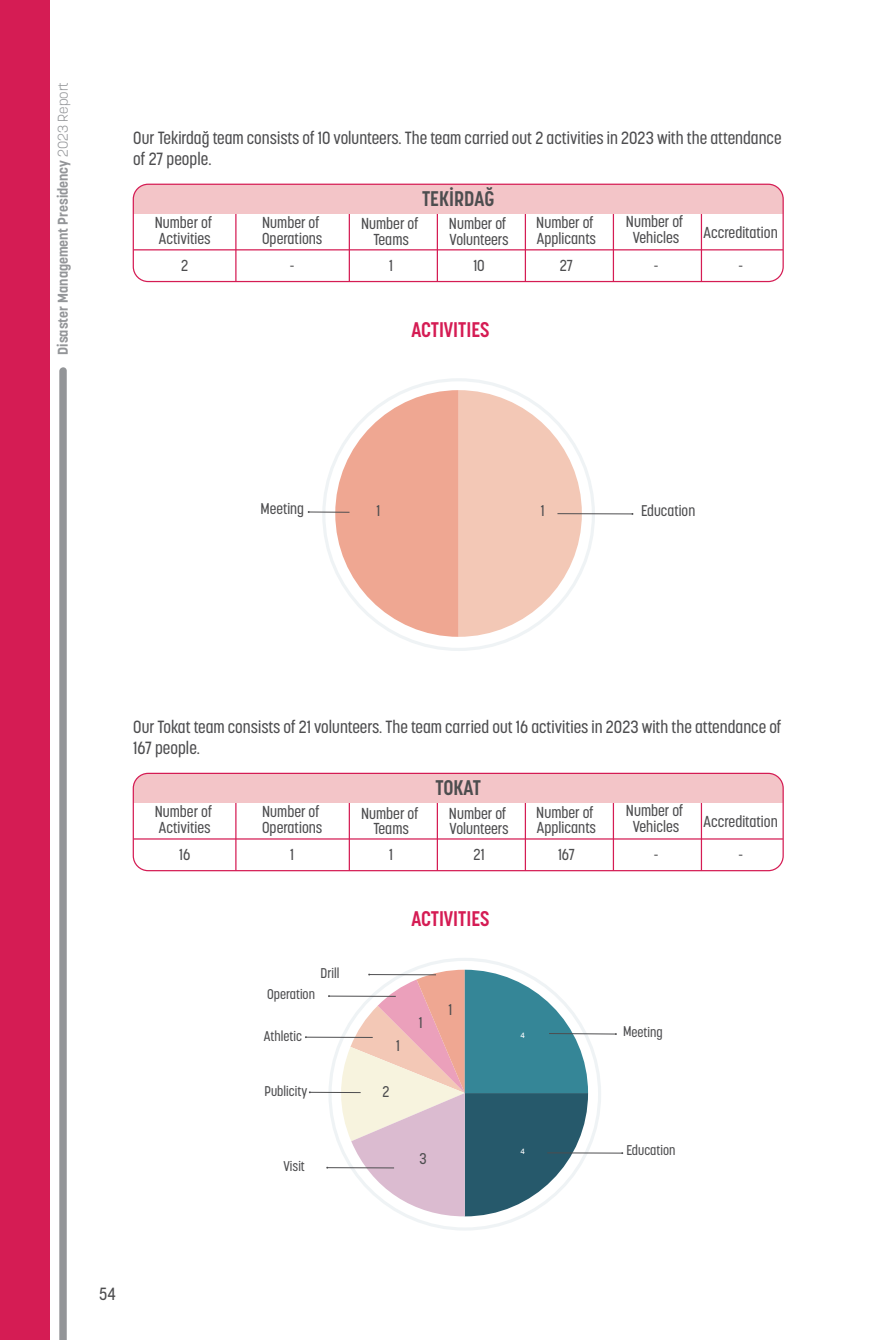
<style>
.page{position:relative;width:893px;height:1340px;background:#fff}
.page>*{position:absolute;margin:0;border:0;box-sizing:border-box;transform-origin:0 0}
.t1{font:700 21px "Korolev Condensed";color:#d51c54}
.t2{font:700 21px "Korolev Condensed";color:#4d4d4f}
.t3{font:500 17.5px/21px "Korolev Condensed";color:#4d4d4f}
.t4{font:500 15.75px/15.8px "Korolev Condensed";color:#4d4d4f}
.t5{font:500 15.4px "Korolev Condensed";color:#4d4d4f}
.t6{font:500 14px "Korolev Condensed";color:#4d4d4f}
.t7{font:700 14px "Korolev";color:#939598}
.t8{font:500 7.52px "Korolev";color:#fff}
.s1{font-weight:300}
</style>
<div class="page">
<div style="left:0;top:0;width:50px;height:1339px;background:#d51c54"></div>
<svg style="left:59px;top:367px;width:8px;height:972px;background:#9a9c9f"></svg>
<hr style="left:701px;top:211px;width:1px;height:70px;background:#d51c54">
<hr style="left:613px;top:211px;width:1px;height:70px;background:#d51c54">
<hr style="left:525px;top:211px;width:1px;height:70px;background:#d51c54">
<hr style="left:437px;top:211px;width:1px;height:70px;background:#d51c54">
<hr style="left:349px;top:211px;width:1px;height:70px;background:#d51c54">
<hr style="left:235px;top:211px;width:1px;height:70px;background:#d51c54">
<div style="left:133px;top:184px;width:650px;height:29px;background:#f3c5c8"></div>
<div style="left:133px;top:184px;width:651px;height:98px;border:1px solid #d51c54;border-radius:15px"></div>
<hr style="left:134px;top:249px;width:649px;height:1px;background:#d51c54">
<hr style="left:701px;top:800px;width:1px;height:70px;background:#d51c54">
<hr style="left:613px;top:800px;width:1px;height:70px;background:#d51c54">
<hr style="left:525px;top:800px;width:1px;height:70px;background:#d51c54">
<hr style="left:437px;top:800px;width:1px;height:70px;background:#d51c54">
<hr style="left:349px;top:800px;width:1px;height:70px;background:#d51c54">
<hr style="left:235px;top:800px;width:1px;height:70px;background:#d51c54">
<div style="left:133px;top:773px;width:650px;height:29px;background:#f3c5c8"></div>
<div style="left:133px;top:772px;width:651px;height:99px;border:1px solid #d51c54;border-radius:15px"></div>
<hr style="left:134px;top:838px;width:649px;height:1px;background:#d51c54">
<svg style="left:335px;top:390px;width:247px;height:247px"></svg>
<hr style="left:309px;top:511px;width:40px;height:1px;background:#4d4d4f">
<hr style="left:557px;top:513px;width:75px;height:1px;background:#4d4d4f">
<hr style="left:310px;top:1092px;width:51px;height:1px;background:#4d4d4f">
<hr style="left:549px;top:1033px;width:67px;height:1px;background:#4d4d4f">
<svg style="left:338px;top:969px;width:250px;height:247px"></svg>
<hr style="left:329px;top:995px;width:67px;height:1px;background:#4d4d4f">
<hr style="left:306px;top:1036px;width:67px;height:1px;background:#4d4d4f">
<hr style="left:327px;top:1167px;width:67px;height:1px;background:#4d4d4f">
<hr style="left:547px;top:1152px;width:75px;height:1px;background:#4d4d4f">
<p class="t7" style="left:54px;top:355px;width:274px;rotate:-90deg">Disaster Management Presidency <span class="s1">2023 Report</span></p>
<p class="t3" style="left:133px;top:127px;width:650px">Our Tekirdağ team consists of 10 volunteers. The team carried out 2 activities in 2023 with the attendance of 27 people.</p>
<h1 class="t2" style="left:422px;top:186px;width:74px">TEKİRDAĞ</h1>
<p class="t4" style="left:155px;top:215px;width:59px">Number of<br>Activities</p>
<p class="t4" style="left:262px;top:215px;width:62px">Number of<br>Operations</p>
<p class="t4" style="left:361px;top:216px;width:59px;text-align:center">Number of<br>Teams</p>
<p class="t4" style="left:449px;top:216px;width:61px">Number of<br>Volunteers</p>
<p class="t4" style="left:536px;top:215px;width:61px">Number of<br>Applicants</p>
<p class="t4" style="left:626px;top:214px;width:59px;text-align:center">Number of<br>Vehicles</p>
<p class="t4" style="left:704px;top:224px;width:76px">Accreditation</p>
<p class="t4" style="left:181px;top:257px;width:9px">2</p>
<p class="t4" style="left:290px;top:257px;width:6px">-</p>
<p class="t4" style="left:389px;top:257px;width:5px">1</p>
<p class="t4" style="left:473px;top:257px;width:13px">10</p>
<p class="t4" style="left:560px;top:257px;width:15px">27</p>
<p class="t4" style="left:654px;top:257px;width:6px">-</p>
<p class="t4" style="left:738px;top:257px;width:6px">-</p>
<h1 class="t1" style="left:411px;top:317px;width:79px">ACTIVITIES</h1>
<p class="t5" style="left:260px;top:499px;width:45px">Meeting</p>
<p class="t5" style="left:376px;top:502px;width:5px">1</p>
<p class="t5" style="left:541px;top:502px;width:5px">1</p>
<p class="t5" style="left:641px;top:501px;width:56px">Education</p>
<p class="t3" style="left:133px;top:716px;width:650px">Our Tokat team consists of 21 volunteers. The team carried out 16 activities in 2023 with the attendance of<br>167 people.</p>
<h1 class="t2" style="left:436px;top:775px;width:47px">TOKAT</h1>
<p class="t4" style="left:155px;top:803px;width:59px">Number of<br>Activities</p>
<p class="t4" style="left:262px;top:803px;width:62px">Number of<br>Operations</p>
<p class="t4" style="left:361px;top:805px;width:59px;text-align:center">Number of<br>Teams</p>
<p class="t4" style="left:449px;top:805px;width:61px">Number of<br>Volunteers</p>
<p class="t4" style="left:536px;top:804px;width:61px">Number of<br>Applicants</p>
<p class="t4" style="left:626px;top:802px;width:59px;text-align:center">Number of<br>Vehicles</p>
<p class="t4" style="left:704px;top:813px;width:76px">Accreditation</p>
<p class="t4" style="left:179px;top:846px;width:13px">16</p>
<p class="t4" style="left:290px;top:846px;width:5px">1</p>
<p class="t4" style="left:389px;top:846px;width:5px">1</p>
<p class="t4" style="left:473px;top:846px;width:13px">21</p>
<p class="t4" style="left:558px;top:846px;width:18px">167</p>
<p class="t4" style="left:654px;top:846px;width:6px">-</p>
<p class="t4" style="left:738px;top:846px;width:6px">-</p>
<p class="t6" style="left:321px;top:964px;width:20px">Drill</p>
<p class="t6" style="left:267px;top:986px;width:49px">Operation</p>
<p class="t6" style="left:264px;top:1027px;width:40px">Athletic</p>
<p class="t6" style="left:265px;top:1082px;width:44px">Publicity</p>
<p class="t6" style="left:283px;top:1157px;width:23px">Visit</p>
<h1 class="t1" style="left:411px;top:906px;width:79px">ACTIVITIES</h1>
<p class="t5" style="left:396px;top:1036px;width:5px">1</p>
<p class="t5" style="left:383px;top:1082px;width:9px">2</p>
<p class="t5" style="left:419px;top:1013px;width:5px">1</p>
<p class="t5" style="left:419px;top:1149px;width:9px">3</p>
<p class="t5" style="left:448px;top:1000px;width:5px">1</p>
<p class="t8" style="left:521px;top:1030px;width:6px">4</p>
<p class="t8" style="left:521px;top:1146px;width:6px">4</p>
<p class="t6" style="left:623px;top:1023px;width:41px">Meeting</p>
<p class="t6" style="left:626px;top:1142px;width:51px">Education</p>
<p class="t3" style="left:99px;top:1283px;width:18px">54</p>
</div>
